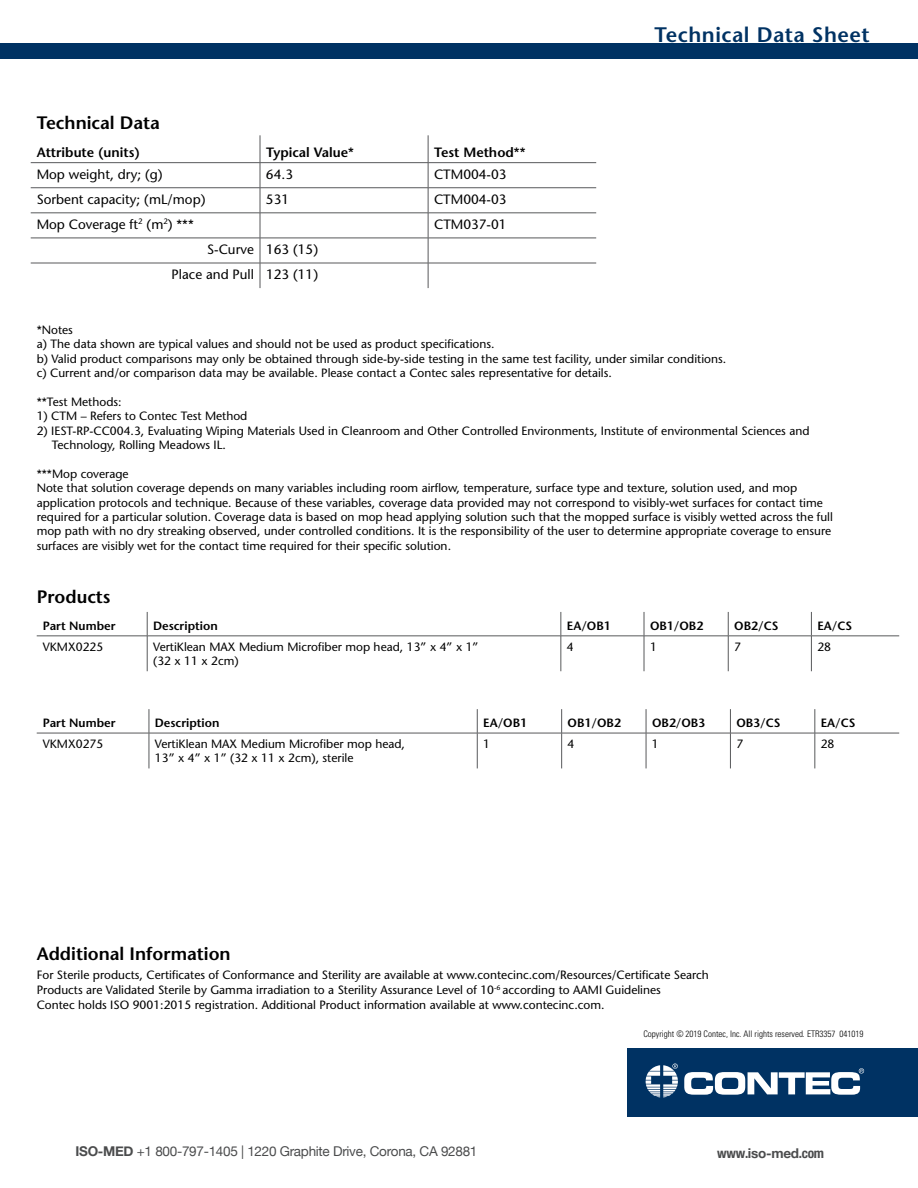
<style>
.page{position:relative;width:918px;height:1188px;background:#fff}
.page>*{position:absolute;margin:0;border:0;box-sizing:border-box;transform-origin:0 0}
.t1{font:600 21px "Stone Sans";letter-spacing:.025em;color:#003263}
.t2{font:600 18px "Stone Sans";color:#000}
.t3{font:13.5px/25px "Stone Sans";color:#000;text-align:right}
.t4{font:13.5px "Helvetica Neue";letter-spacing:-.02em;color:#4b4c4d}
.t5{font:600 13.5px "Stone Sans";color:#000}
.t6{font:700 condensed 13.5px "Helvetica Neue";letter-spacing:-.02em;color:#4b4c4d}
.t7{font:12px/14.4px "Stone Sans";color:#000}
.t8{font:600 12px "Stone Sans";color:#000}
.t9{font:300 condensed 9px "Univers";color:#000}
.s1{font-weight:700}
.s2{font-stretch:normal}
</style>
<div class="page">
<svg style="left:31px;top:135px;width:565px;height:153px"></svg>
<hr style="left:31px;top:162px;width:229px;height:1px;background:#58595b">
<hr style="left:260px;top:162px;width:168px;height:1px;background:#58595b">
<hr style="left:428px;top:162px;width:168px;height:1px;background:#58595b">
<hr style="left:31px;top:187px;width:229px;height:1px;background:#58595b">
<hr style="left:260px;top:187px;width:168px;height:1px;background:#58595b">
<hr style="left:428px;top:187px;width:168px;height:1px;background:#58595b">
<hr style="left:31px;top:213px;width:229px;height:1px;background:#58595b">
<hr style="left:260px;top:213px;width:168px;height:1px;background:#58595b">
<hr style="left:428px;top:213px;width:168px;height:1px;background:#58595b">
<svg style="left:260px;top:135px;width:1px;height:153px"></svg>
<svg style="left:428px;top:135px;width:1px;height:153px"></svg>
<hr style="left:31px;top:238px;width:229px;height:1px;background:#58595b">
<hr style="left:260px;top:238px;width:168px;height:1px;background:#58595b">
<hr style="left:428px;top:238px;width:168px;height:1px;background:#58595b">
<hr style="left:31px;top:263px;width:229px;height:1px;background:#58595b">
<hr style="left:260px;top:263px;width:168px;height:1px;background:#58595b">
<hr style="left:428px;top:263px;width:168px;height:1px;background:#58595b">
<svg style="left:37px;top:612px;width:862px;height:59px"></svg>
<svg style="left:147px;top:612px;width:1px;height:24px"></svg>
<svg style="left:561px;top:612px;width:1px;height:24px"></svg>
<svg style="left:644px;top:612px;width:1px;height:24px"></svg>
<svg style="left:728px;top:612px;width:1px;height:24px"></svg>
<svg style="left:811px;top:612px;width:1px;height:24px"></svg>
<hr style="left:37px;top:636px;width:110px;height:1px;background:#58595b">
<hr style="left:147px;top:636px;width:414px;height:1px;background:#58595b">
<hr style="left:147px;top:636px;width:1px;height:35px;background:#58595b">
<hr style="left:561px;top:636px;width:83px;height:1px;background:#58595b">
<hr style="left:561px;top:636px;width:1px;height:35px;background:#58595b">
<hr style="left:644px;top:636px;width:84px;height:1px;background:#58595b">
<hr style="left:644px;top:636px;width:1px;height:35px;background:#58595b">
<hr style="left:728px;top:636px;width:83px;height:1px;background:#58595b">
<hr style="left:728px;top:636px;width:1px;height:35px;background:#58595b">
<hr style="left:811px;top:636px;width:88px;height:1px;background:#58595b">
<hr style="left:811px;top:636px;width:1px;height:35px;background:#58595b">
<svg style="left:37px;top:709px;width:862px;height:59px"></svg>
<svg style="left:149px;top:709px;width:1px;height:24px"></svg>
<svg style="left:477px;top:709px;width:1px;height:24px"></svg>
<svg style="left:561px;top:709px;width:1px;height:24px"></svg>
<svg style="left:646px;top:709px;width:1px;height:24px"></svg>
<svg style="left:730px;top:709px;width:1px;height:24px"></svg>
<svg style="left:815px;top:709px;width:1px;height:24px"></svg>
<hr style="left:37px;top:733px;width:112px;height:1px;background:#58595b">
<hr style="left:149px;top:733px;width:328px;height:1px;background:#58595b">
<hr style="left:149px;top:733px;width:1px;height:35px;background:#58595b">
<hr style="left:477px;top:733px;width:85px;height:1px;background:#58595b">
<hr style="left:477px;top:733px;width:1px;height:35px;background:#58595b">
<hr style="left:562px;top:733px;width:84px;height:1px;background:#58595b">
<hr style="left:561px;top:733px;width:1px;height:35px;background:#58595b">
<hr style="left:646px;top:733px;width:84px;height:1px;background:#58595b">
<hr style="left:646px;top:733px;width:1px;height:35px;background:#58595b">
<hr style="left:730px;top:733px;width:85px;height:1px;background:#58595b">
<hr style="left:730px;top:733px;width:1px;height:35px;background:#58595b">
<hr style="left:815px;top:733px;width:84px;height:1px;background:#58595b">
<hr style="left:815px;top:733px;width:1px;height:35px;background:#58595b">
<div style="left:0;top:43px;width:918px;height:16px;background:#003263"></div>
<div style="left:628px;top:1049px;width:290px;height:68px;background:#003263"></div>
<svg style="left:684px;top:1068px;width:180px;height:27px"></svg>
<svg style="left:646px;top:1064px;width:32px;height:33px"></svg>
<h2 class="t2" style="left:37px;top:112px;width:125px">Technical Data</h2>
<p class="t5" style="left:37px;top:144px;width:105px">Attribute (units)</p>
<p class="t5" style="left:266px;top:144px;width:89px">Typical Value*</p>
<p class="t5" style="left:434px;top:144px;width:93px">Test Method**</p>
<p class="t3" style="left:37px;top:162px;width:127px">Mop weight, dry; (g)</p>
<p class="t3" style="left:266px;top:162px;width:29px">64.3</p>
<p class="t3" style="left:434px;top:162px;width:74px">CTM004-03</p>
<p class="t3" style="left:37px;top:187px;width:170px">Sorbent capacity; (mL/mop)</p>
<p class="t3" style="left:266px;top:187px;width:25px">531</p>
<p class="t3" style="left:434px;top:187px;width:74px">CTM004-03</p>
<p class="t3" style="left:37px;top:212px;width:159px">Mop Coverage ft<sup>2</sup> (m<sup>2</sup>) ***</p>
<p class="t3" style="left:434px;top:212px;width:74px">CTM037-01</p>
<p class="t3" style="left:172px;top:237px;width:148px">S-Curve 163 (15)<br>Place and Pull 123 (11)</p>
<h1 class="t1" style="left:654px;top:22px;width:217px">Technical Data Sheet</h1>
<p class="t7" style="left:37px;top:323px;width:691px">*Notes<br>a) The data shown are typical values and should not be used as product specifications.<br>b) Valid product comparisons may only be obtained through side-by-side testing in the same test facility, under similar conditions. c) Current and/or comparison data may be available. Please contact a Contec sales representative for details.</p>
<p class="t7" style="left:37px;top:395px;width:86px">**Test Methods:</p>
<p class="t7" style="left:37px;top:409px;width:212px">1) CTM – Refers to Contec Test Method</p>
<p class="t7" style="left:52px;top:423px;width:759px;text-indent:-15px">2) IEST-RP-CC004.3, Evaluating Wiping Materials Used in Cleanroom and Other Controlled Environments, Institute of environmental Sciences and<br>Technology, Rolling Meadows IL.</p>
<p class="t7" style="left:37px;top:467px;width:798px">***Mop coverage<br>Note that solution coverage depends on many variables including room airflow, temperature, surface type and texture, solution used, and mop application protocols and technique. Because of these variables, coverage data provided may not correspond to visibly-wet surfaces for contact time required for a particular solution. Coverage data is based on mop head applying solution such that the mopped surface is visibly wetted across the full mop path with no dry streaking observed, under controlled conditions. It is the responsibility of the user to determine appropriate coverage to ensure surfaces are visibly wet for the contact time required for their specific solution.</p>
<h2 class="t2" style="left:37px;top:586px;width:75px">Products</h2>
<p class="t8" style="left:43px;top:618px;width:74px">Part Number</p>
<p class="t8" style="left:153px;top:618px;width:66px">Description</p>
<p class="t8" style="left:567px;top:618px;width:45px">EA/OB1</p>
<p class="t8" style="left:650px;top:618px;width:55px">OB1/OB2</p>
<p class="t8" style="left:734px;top:618px;width:46px">OB2/CS</p>
<p class="t8" style="left:817px;top:618px;width:36px">EA/CS</p>
<p class="t7" style="left:43px;top:639px;width:62px">VKMX0225</p>
<p class="t7" style="left:153px;top:639px;width:327px">VertiKlean MAX Medium Microfiber mop head, 13” x 4” x 1” (32 x 11 x 2cm)</p>
<p class="t7" style="left:567px;top:639px;width:8px">4</p>
<p class="t7" style="left:650px;top:639px;width:8px">1</p>
<p class="t7" style="left:734px;top:639px;width:8px">7</p>
<p class="t7" style="left:817px;top:639px;width:15px">28</p>
<p class="t8" style="left:43px;top:716px;width:74px">Part Number</p>
<p class="t8" style="left:155px;top:716px;width:66px">Description</p>
<p class="t8" style="left:483px;top:716px;width:45px">EA/OB1</p>
<p class="t8" style="left:568px;top:716px;width:55px">OB1/OB2</p>
<p class="t8" style="left:652px;top:716px;width:55px">OB2/OB3</p>
<p class="t8" style="left:736px;top:716px;width:46px">OB3/CS</p>
<p class="t8" style="left:821px;top:716px;width:36px">EA/CS</p>
<p class="t7" style="left:43px;top:737px;width:62px">VKMX0275</p>
<p class="t7" style="left:155px;top:737px;width:252px">VertiKlean MAX Medium Microfiber mop head,<br>13” x 4” x 1” (32 x 11 x 2cm), sterile</p>
<p class="t7" style="left:483px;top:737px;width:8px">1</p>
<p class="t7" style="left:568px;top:737px;width:8px">4</p>
<p class="t7" style="left:652px;top:737px;width:8px">1</p>
<p class="t7" style="left:736px;top:737px;width:8px">7</p>
<p class="t7" style="left:821px;top:737px;width:15px">28</p>
<h2 class="t2" style="left:37px;top:942px;width:195px">Additional Information</h2>
<p class="t7" style="left:37px;top:967px;width:674px;line-height:15px">For Sterile products, Certificates of Conformance and Sterility are available at www.contecinc.com/Resources/Certificate Search<br>Products are Validated Sterile by Gamma irradiation to a Sterility Assurance Level of 10<sup>-6</sup> according to AAMI Guidelines<br>Contec holds ISO 9001:2015 registration. Additional Product information available at www.contecinc.com.</p>
<p class="t9" style="left:643px;top:1029px;width:222px">Copyright © 2019 Contec, Inc. All rights reserved. ETR3357 041019</p>
<p class="t4" style="left:75px;top:1141px;width:403px"><span class="s1">ISO-MED</span> +1 800-797-1405 | 1220 Graphite Drive, Corona, CA 92881</p>
<p class="t6" style="left:717px;top:1148px;width:108px">www.<span class="s2">iso-med</span>.com</p>
</div>
